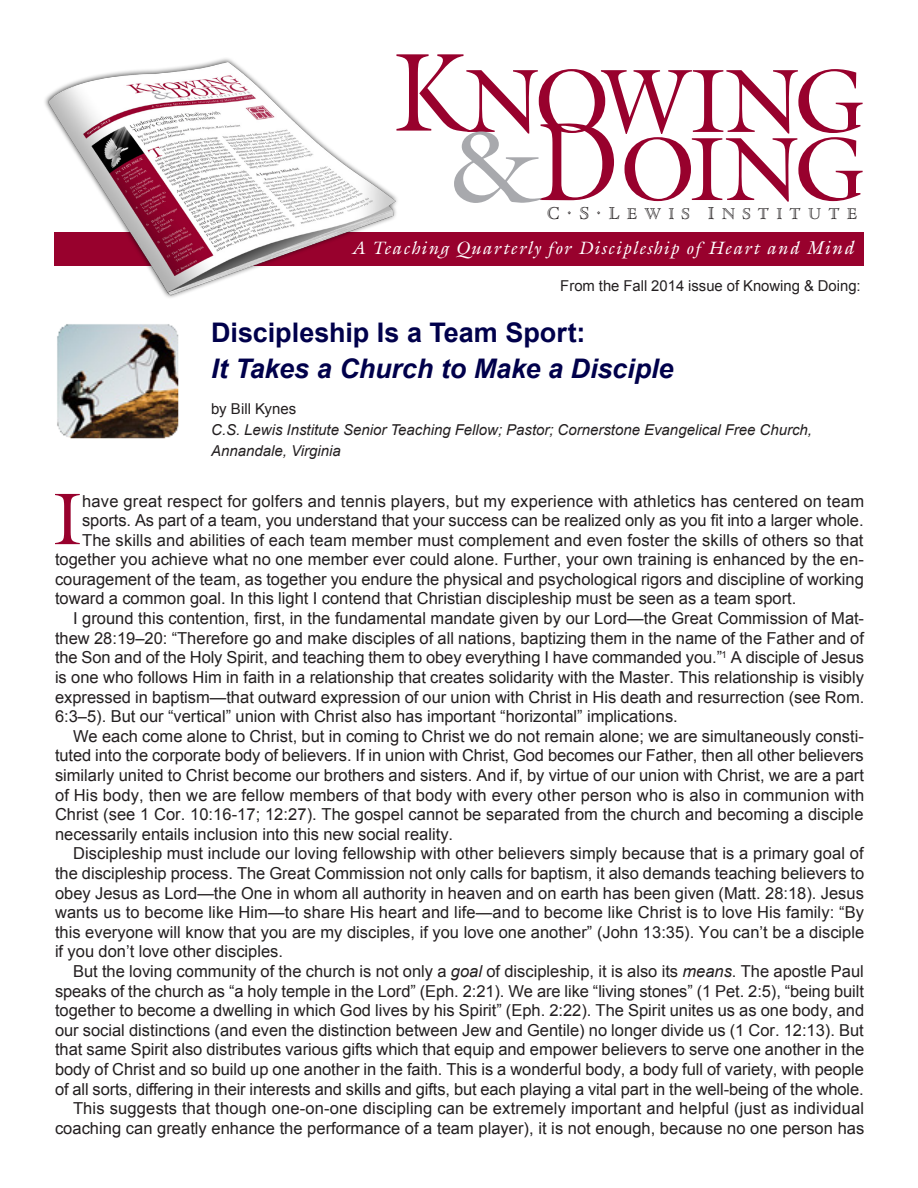
<style>
.page{position:relative;width:918px;height:1188px;background:#fff}
.page>*{position:absolute;margin:0;border:0;box-sizing:border-box;transform-origin:0 0}
.t1{font:101.4px "Galliard Roman SC900";color:#a8a9ad;scale:1.09 1}
.t2{font:90.9px "Galliard Roman SC900";letter-spacing:-.06em;color:#98012d}
.Article_first_graph{font:73.8px "Galliard";color:#98012d}
.Author{font:italic 700 27px "Arial";letter-spacing:-.005em;color:#00004b}
.Author-2{font:700 27px "Arial";color:#00004b}
.t3{font:italic 18px "Galliard";letter-spacing:.07em;color:#fff}
.t4{font:16.8px "Cloister Std Open Face SC900";letter-spacing:.43em;color:#231f20}
.Body_Text{font:16.5px/19.6px "Arial";color:#231f20;text-align:justify}
.Article_first_graph-2{font:16.5px "Arial";color:#231f20}
.Author_s_description{font:italic 15px/21px "Arial";color:#231f20}
.Author_s_description-2{font:15px "Arial";color:#231f20}
.Author-3{font:15px "Arial";color:#231f20}
.s1{font-size:112.2px}
.s2{font-size:18.75px}
.s3{font-style:italic}
</style>
<div class="page">
<img style="left:57px;top:324px;width:122px;height:115px">
<div style="left:54px;top:232px;width:810px;height:34px;background:#98012d"></div>
<img style="left:45px;top:58px;width:352px;height:240px">
<p class="t2" style="left:393px;top:44px;width:473px"><span class="s1">K</span>NOWING</p>
<p class="t1" style="left:446px;top:104px;width:89px">&amp;</p>
<p class="t2" style="left:537px;top:112px;width:329px"><span class="s1">D</span>OING</p>
<p class="t4" style="left:547px;top:205px;width:312px"><span class="s2">C</span><sup>.</sup><span class="s2">S</span><sup>.</sup><span class="s2">L</span>EWIS <span class="s2">I</span>NSTITUTE</p>
<p class="t3" style="left:351px;top:237px;width:504px">A Teaching Quarterly for Discipleship of Heart and <span class="s2">Mind</span></p>
<p class="Author_s_description-2" style="left:560px;top:276px;width:302px">From the Fall 2014 issue of Knowing &amp; Doing:</p>
<p class="Author-2" style="left:211px;top:315px;width:376px">Discipleship Is a Team Sport:</p>
<p class="Author" style="left:211px;top:351px;width:464px">It Takes a Church to Make a Disciple</p>
<p class="Author-3" style="left:211px;top:399px;width:87px">by Bill Kynes</p>
<p class="Author_s_description" style="left:211px;top:419px;width:602px">C.S. Lewis Institute Senior Teaching Fellow; Pastor; Cornerstone Evangelical Free Church,<br>Annandale, Virginia</p>
<p class="Article_first_graph" style="left:53px;top:473px;width:31px">I</p>
<p class="Article_first_graph-2" style="left:82px;top:490px;width:784px">have great respect for golfers and tennis players, but my experience with athletics has centered on team</p>
<p class="Article_first_graph-2" style="left:82px;top:510px;width:783px">sports. As part of a team, you understand that your success can be realized only as you fit into a larger whole.</p>
<p class="Article_first_graph-2" style="left:82px;top:529px;width:783px">The skills and abilities of each team member must complement and even foster the skills of others so that</p>
<p class="Article_first_graph-2" style="left:55px;top:549px;width:810px">together you achieve what no one member ever could alone. Further, your own training is enhanced by the en-</p>
<p class="Article_first_graph-2" style="left:55px;top:568px;width:810px">couragement of the team, as together you endure the physical and psychological rigors and discipline of working</p>
<p class="Article_first_graph-2" style="left:55px;top:588px;width:743px">toward a common goal. In this light I contend that Christian discipleship must be seen as a team sport.</p>
<p class="Body_Text" style="left:55px;top:609px;width:811px;text-indent:18px">I ground this contention, first, in the fundamental mandate given by our Lord—the Great Commission of Mat&shy;thew 28:19–20: “Therefore go and make disciples of all nations, baptizing them in the name of the Father and of the Son and of the Holy Spirit, and teaching them to obey everything I have commanded you.”<sup>1</sup> A disciple of Jesus is one who follows Him in faith in a relationship that creates solidarity with the Master. This relationship is visibly expressed in baptism—that outward expression of our union with Christ in His death and resurrection (see Rom.<br>6:3–5). But our “vertical” union with Christ also has important “horizontal” implications.</p>
<p class="Body_Text" style="left:55px;top:726px;width:811px;text-indent:18px">We each come alone to Christ, but in coming to Christ we do not remain alone; we are simultaneously consti&shy;tuted into the corporate body of believers. If in union with Christ, God becomes our Father, then all other believers similarly united to Christ become our brothers and sisters. And if, by virtue of our union with Christ, we are a part of His body, then we are fellow members of that body with every other person who is also in communion with Christ (see 1 Cor. 10:16-17; 12:27). The gospel cannot be separated from the church and becoming a disciple necessarily entails inclusion into this new social reality.</p>
<p class="Body_Text" style="left:55px;top:844px;width:811px;text-indent:18px">Discipleship must include our loving fellowship with other believers simply because that is a primary goal of the discipleship process. The Great Commission not only calls for baptism, it also demands teaching believers to obey Jesus as Lord—the One in whom all authority in heaven and on earth has been given (Matt. 28:18). Jesus wants us to become like Him—to share His heart and life—and to become like Christ is to love His family: “By this everyone will know that you are my disciples, if you love one another” (John 13:35). You can’t be a disciple if you don’t love other disciples.</p>
<p class="Body_Text" style="left:55px;top:962px;width:811px;text-indent:18px">But the loving community of the church is not only a <span class="s3">goal</span> of discipleship, it is also its <span class="s3">means</span>. The apostle Paul speaks of the church as “a holy temple in the Lord” (Eph. 2:21). We are like “living stones” (1 Pet. 2:5), “being built together to become a dwelling in which God lives by his Spirit” (Eph. 2:22). The Spirit unites us as one body, and our social distinctions (and even the distinction between Jew and Gentile) no longer divide us (1 Cor. 12:13). But that same Spirit also distributes various gifts which that equip and empower believers to serve one another in the body of Christ and so build up one another in the faith. This is a wonderful body, a body full of variety, with people of all sorts, differing in their interests and skills and gifts, but each playing a vital part in the well-being of the whole.</p>
<p class="Body_Text" style="left:55px;top:1099px;width:811px;text-align:right">This suggests that though one-on-one discipling can be extremely important and helpful (just as individual coaching can greatly enhance the performance of a team player), it is not enough, because no one person has</p>
</div>
